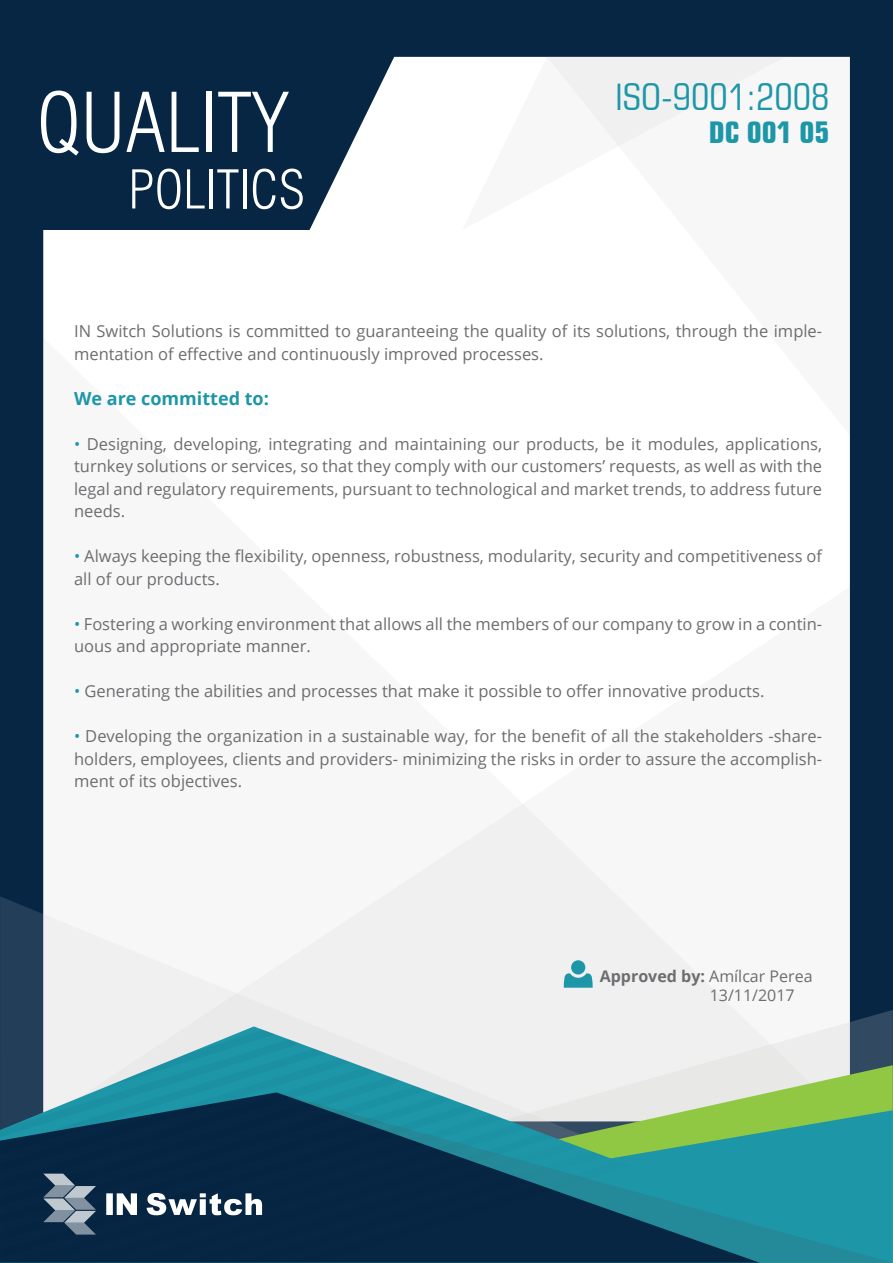
<style>
.page{position:relative;width:893px;height:1263px;background:#062644}
.page>*{position:absolute;margin:0;border:0;box-sizing:border-box;transform-origin:0 0}
.t1{font:300 condensed 80.85px "Swiss 721 BT";color:#fff}
.t2{font:300 condensed 52.5px "Swiss 721 BT";color:#fff}
.t3{font:condensed 36.75px "Square 721 BT";color:#1d96a8}
.t4{font:700 condensed 30px "Square 721 BT";color:#1d96a8}
.t5{font:700 18px "Open Sans";color:#1d96a8}
.t6{font:16.5px/22.5px "Open Sans";color:#6c6d70}
.t7{font:16.05px/19.2px "Open Sans";color:#6c6d70}
.s1{color:#1d96a8}
.s2{font-weight:700}
</style>
<div class="page">
<svg style="left:43px;top:57px;width:504px;height:280px;fill:#fff"></svg>
<div style="left:547px;top:57px;width:303px;height:280px;background:#f7f7f7"></div>
<div style="left:462px;top:57px;width:323px;height:173px;background:#f7f7f7"></div>
<div style="left:43px;top:337px;width:807px;height:559px;background:#f7f7f7"></div>
<svg style="left:0;top:896px;width:893px;height:130px;background:#dddfe2"></svg>
<svg style="left:749px;top:1026px;width:144px;height:66px;background:#b8c6b4"></svg>
<svg style="left:800px;top:1092px;width:93px;height:171px;background:#2f9c97"></svg>
<svg style="left:0;top:1026px;width:749px;height:237px"></svg>
<svg style="left:0;top:1026px;width:738px;height:226px"></svg>
<svg style="left:0;top:1026px;width:728px;height:212px"></svg>
<div style="left:571px;top:960px;width:14px;height:14px;background:#1d96a8;border-radius:50%"></div>
<svg style="left:563px;top:973px;width:30px;height:15px"></svg>
<svg style="left:106px;top:1193px;width:156px;height:22px"></svg>
<svg style="left:43px;top:1173px;width:53px;height:61px"></svg>
<h1 class="t1" style="left:36px;top:74px;width:254px">QUALITY</h1>
<h2 class="t2" style="left:128px;top:158px;width:178px">POLITICS</h2>
<h3 class="t3" style="left:615px;top:75px;width:215px">ISO-9001:2008</h3>
<h3 class="t4" style="left:709px;top:114px;width:122px">DC 001 05</h3>
<p class="t6" style="left:74px;top:319px;width:750px">IN Switch Solutions is committed to guaranteeing the quality of its solutions, through the imple&shy;mentation of effective and continuously improved processes.</p>
<p class="t5" style="left:74px;top:385px;width:196px">We are committed to:</p>
<p class="t6" style="left:74px;top:432px;width:750px;text-align:justify"><span class="s1">•</span> Designing, developing, integrating and maintaining our products, be it modules, applications, turnkey solutions or services, so that they comply with our customers’ requests, as well as with the legal and regulatory requirements, pursuant to technological and market trends, to address future needs.</p>
<p class="t6" style="left:74px;top:544px;width:750px"><span class="s1">•</span> Always keeping the flexibility, openness, robustness, modularity, security and competitiveness of all of our products.</p>
<p class="t6" style="left:74px;top:612px;width:750px"><span class="s1">•</span> Fostering a working environment that allows all the members of our company to grow in a contin&shy;uous and appropriate manner.</p>
<p class="t6" style="left:74px;top:679px;width:692px"><span class="s1">•</span> Generating the abilities and processes that make it possible to offer innovative products.</p>
<p class="t6" style="left:74px;top:724px;width:750px;text-align:justify"><span class="s1">•</span> Developing the organization in a sustainable way, for the benefit of all the stakeholders -share&shy;holders, employees, clients and providers- minimizing the risks in order to assure the accomplish&shy;ment of its objectives.</p>
<p class="t7" style="left:710px;top:966px;width:104px;text-indent:-110px"><span class="s2">Approved by:</span> Amílcar Perea<br>13/11/2017</p>
</div>
